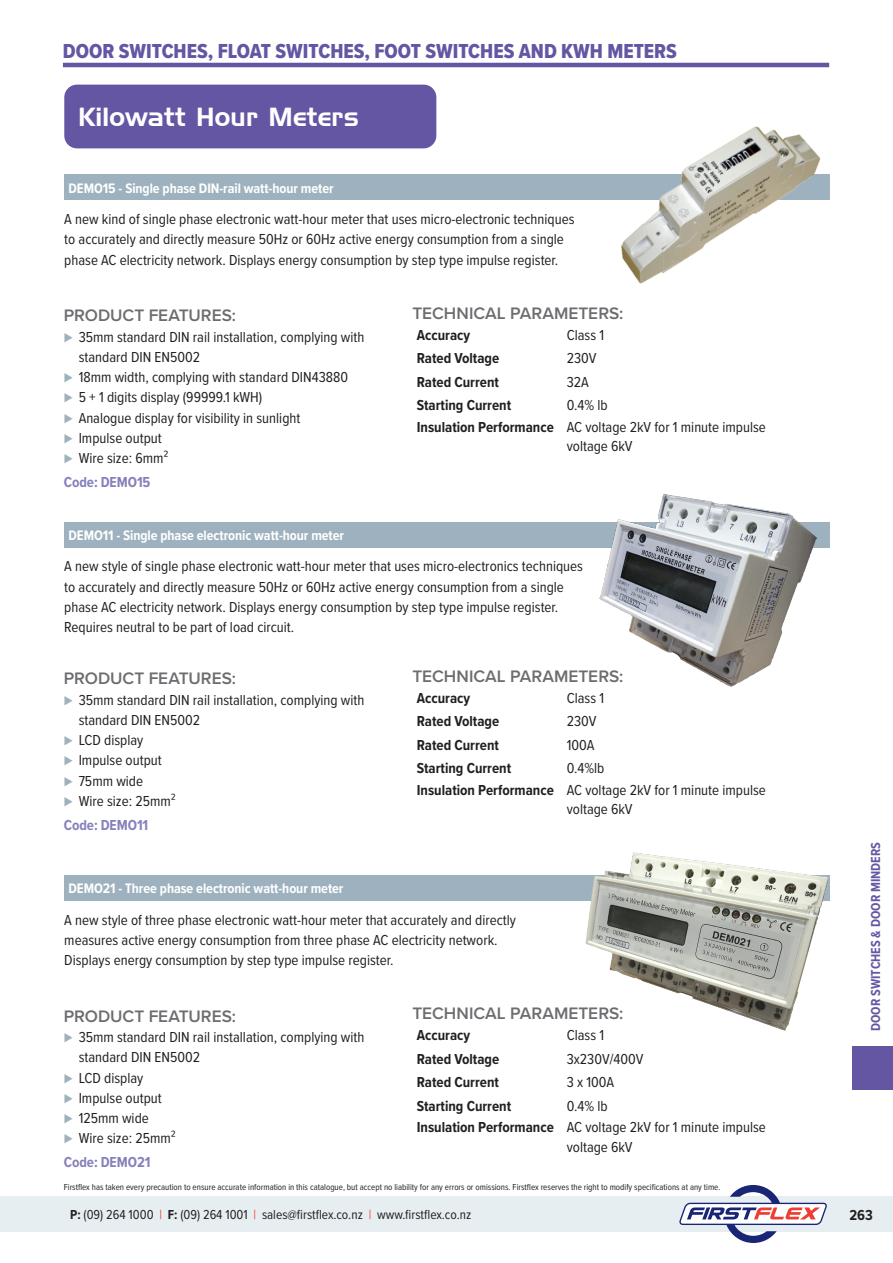
<style>
.page{position:relative;width:893px;height:1263px;background:#fff}
.page>*{position:absolute;margin:0;border:0;box-sizing:border-box;transform-origin:0 0}
.H1__Page_title{font:25.5px "Handel Gothic BT";letter-spacing:.01em;color:#fff}
.t1{font:21px "Proxima Nova Cond Extrabld";color:#6556a4}
.t2{font:600 17.25px "Proxima Nova";color:#6c6d70}
.Content_Body{font:15px/20.2px "Proxima Nova Cond";color:#231f20}
.TABLE_CONTENT{font:700 15px "Proxima Nova Cond";color:#231f20}
.TABLE_CONTENT-2{font:15px/19.5px "Proxima Nova Cond";color:#231f20}
.Content_Body-2{font:700 15px "Proxima Nova Cond";letter-spacing:-.005em;color:#8580bd}
.TABLE_HEADING_Left{font:700 14.25px "Proxima Nova Cond";letter-spacing:-.005em;color:#fff}
.t3{font:13.5px "Proxima Nova Cond";color:#231f20}
.t4{font:700 13.5px "Proxima Nova Cond";color:#6556a4}
.t5{font:9px "Proxima Nova Cond";color:#231f20}
.s1{color:#9db2be}
.s2{font-weight:700}
.s3{color:#ee3e34}
</style>
<div class="page">
<hr style="left:63px;top:63px;width:766px;height:4px;background:#6556a4">
<div style="left:0;top:1196px;width:893px;height:36px;background:#e7eef1"></div>
<svg style="left:679px;top:1185px;width:148px;height:58px"></svg>
<div style="left:853px;top:1046px;width:40px;height:44px;background:#6556a4"></div>
<div style="left:64px;top:85px;width:372px;height:63px;background:#6556a4;border-radius:13px"></div>
<div style="left:64px;top:175px;width:766px;height:25px;background:#9db2be"></div>
<div style="left:64px;top:875px;width:766px;height:25px;background:#9db2be"></div>
<div style="left:64px;top:522px;width:766px;height:25px;background:#9db2be"></div>
<img style="left:602px;top:126px;width:228px;height:158px">
<img style="left:597px;top:494px;width:228px;height:193px">
<img style="left:573px;top:852px;width:257px;height:179px">
<h2 class="t1" style="left:63px;top:36px;width:616px">DOOR SWITCHES, FLOAT SWITCHES, FOOT SWITCHES AND KWH METERS</h2>
<p class="H1__Page_title" style="left:78px;top:102px;width:282px">Kilowatt Hour Meters</p>
<p class="TABLE_HEADING_Left" style="left:69px;top:178px;width:267px">DEMO15 - Single phase DIN-rail watt-hour meter</p>
<p class="Content_Body" style="left:64px;top:208px;width:512px">A new kind of single phase electronic watt-hour meter that uses micro-electronic techniques to accurately and directly measure 50Hz or 60Hz active energy consumption from a single phase AC electricity network. Displays energy consumption by step type impulse register.</p>
<h2 class="t2" style="left:64px;top:303px;width:174px">PRODUCT FEATURES:</h2>
<p class="Content_Body" style="left:79px;top:326px;width:287px;text-indent:-15px"><span class="s1">⊲</span> 35mm standard DIN rail installation, complying with standard DIN EN5002</p>
<p class="Content_Body" style="left:64px;top:366px;width:286px"><span class="s1">⊲</span> 18mm width, complying with standard DIN43880</p>
<p class="Content_Body" style="left:64px;top:387px;width:200px"><span class="s1">⊲</span> 5 + 1 digits display (99999.1 kWH)</p>
<p class="Content_Body" style="left:64px;top:407px;width:238px"><span class="s1">⊲</span> Analogue display for visibility in sunlight</p>
<p class="Content_Body" style="left:64px;top:427px;width:99px"><span class="s1">⊲</span> Impulse output</p>
<p class="Content_Body" style="left:64px;top:447px;width:106px"><span class="s1">⊲</span> Wire size: 6mm²</p>
<p class="Content_Body-2" style="left:64px;top:471px;width:88px">Code: DEMO15</p>
<p class="TABLE_HEADING_Left" style="left:69px;top:525px;width:277px">DEMO11 - Single phase electronic watt-hour meter</p>
<h2 class="t2" style="left:412px;top:300px;width:212px">TECHNICAL PARAMETERS:</h2>
<p class="TABLE_CONTENT" style="left:417px;top:324px;width:55px">Accuracy</p>
<p class="TABLE_CONTENT-2" style="left:567px;top:324px;width:39px">Class 1</p>
<p class="TABLE_CONTENT" style="left:417px;top:347px;width:84px">Rated Voltage</p>
<p class="TABLE_CONTENT-2" style="left:567px;top:348px;width:31px">230V</p>
<p class="TABLE_CONTENT" style="left:417px;top:370px;width:84px">Rated Current</p>
<p class="TABLE_CONTENT-2" style="left:567px;top:371px;width:24px">32A</p>
<p class="TABLE_CONTENT" style="left:417px;top:394px;width:96px">Starting Current</p>
<p class="TABLE_CONTENT-2" style="left:567px;top:395px;width:42px">0.4% lb</p>
<p class="TABLE_CONTENT" style="left:417px;top:416px;width:139px">Insulation Performance</p>
<p class="TABLE_CONTENT-2" style="left:567px;top:416px;width:201px">AC voltage 2kV for 1 minute impulse voltage 6kV</p>
<p class="Content_Body" style="left:64px;top:556px;width:520px">A new style of single phase electronic watt-hour meter that uses micro-electronics techniques to accurately and directly measure 50Hz or 60Hz active energy consumption from a single phase AC electricity network. Displays energy consumption by step type impulse register.<br>Requires neutral to be part of load circuit.</p>
<h2 class="t2" style="left:64px;top:666px;width:174px">PRODUCT FEATURES:</h2>
<p class="Content_Body" style="left:79px;top:689px;width:287px;text-indent:-15px"><span class="s1">⊲</span> 35mm standard DIN rail installation, complying with standard DIN EN5002</p>
<p class="Content_Body" style="left:64px;top:729px;width:81px"><span class="s1">⊲</span> LCD display</p>
<p class="Content_Body" style="left:64px;top:750px;width:99px"><span class="s1">⊲</span> Impulse output</p>
<p class="Content_Body" style="left:64px;top:770px;width:81px"><span class="s1">⊲</span> 75mm wide</p>
<p class="Content_Body" style="left:64px;top:790px;width:113px"><span class="s1">⊲</span> Wire size: 25mm²</p>
<p class="Content_Body-2" style="left:64px;top:814px;width:86px">Code: DEMO11</p>
<p class="TABLE_HEADING_Left" style="left:69px;top:878px;width:276px">DEMO21 - Three phase electronic watt-hour meter</p>
<h2 class="t2" style="left:412px;top:663px;width:212px">TECHNICAL PARAMETERS:</h2>
<p class="TABLE_CONTENT" style="left:417px;top:687px;width:55px">Accuracy</p>
<p class="TABLE_CONTENT-2" style="left:567px;top:687px;width:39px">Class 1</p>
<p class="TABLE_CONTENT" style="left:417px;top:710px;width:84px">Rated Voltage</p>
<p class="TABLE_CONTENT-2" style="left:567px;top:711px;width:31px">230V</p>
<p class="TABLE_CONTENT" style="left:417px;top:734px;width:84px">Rated Current</p>
<p class="TABLE_CONTENT-2" style="left:567px;top:734px;width:29px">100A</p>
<p class="TABLE_CONTENT" style="left:417px;top:757px;width:96px">Starting Current</p>
<p class="TABLE_CONTENT-2" style="left:567px;top:758px;width:39px">0.4%lb</p>
<p class="TABLE_CONTENT" style="left:417px;top:779px;width:139px">Insulation Performance</p>
<p class="TABLE_CONTENT-2" style="left:567px;top:779px;width:201px">AC voltage 2kV for 1 minute impulse voltage 6kV</p>
<p class="Content_Body" style="left:64px;top:909px;width:453px">A new style of three phase electronic watt-hour meter that accurately and directly measures active energy consumption from three phase AC electricity network.<br>Displays energy consumption by step type impulse register.</p>
<h2 class="t2" style="left:64px;top:1003px;width:174px">PRODUCT FEATURES:</h2>
<p class="Content_Body" style="left:79px;top:1026px;width:287px;text-indent:-15px"><span class="s1">⊲</span> 35mm standard DIN rail installation, complying with standard DIN EN5002</p>
<p class="Content_Body" style="left:64px;top:1067px;width:81px"><span class="s1">⊲</span> LCD display</p>
<p class="Content_Body" style="left:64px;top:1087px;width:99px"><span class="s1">⊲</span> Impulse output</p>
<p class="Content_Body" style="left:64px;top:1107px;width:87px"><span class="s1">⊲</span> 125mm wide</p>
<p class="Content_Body" style="left:64px;top:1128px;width:113px"><span class="s1">⊲</span> Wire size: 25mm²</p>
<p class="Content_Body-2" style="left:64px;top:1151px;width:88px">Code: DEMO21</p>
<h2 class="t2" style="left:412px;top:1001px;width:212px">TECHNICAL PARAMETERS:</h2>
<p class="TABLE_CONTENT" style="left:417px;top:1024px;width:55px">Accuracy</p>
<p class="TABLE_CONTENT-2" style="left:567px;top:1025px;width:39px">Class 1</p>
<p class="TABLE_CONTENT" style="left:417px;top:1048px;width:84px">Rated Voltage</p>
<p class="TABLE_CONTENT-2" style="left:567px;top:1048px;width:78px">3x230V/400V</p>
<p class="TABLE_CONTENT" style="left:417px;top:1071px;width:84px">Rated Current</p>
<p class="TABLE_CONTENT-2" style="left:567px;top:1072px;width:49px">3 x 100A</p>
<p class="TABLE_CONTENT" style="left:417px;top:1094px;width:96px">Starting Current</p>
<p class="TABLE_CONTENT-2" style="left:567px;top:1095px;width:42px">0.4% lb</p>
<p class="TABLE_CONTENT" style="left:417px;top:1116px;width:139px">Insulation Performance</p>
<p class="TABLE_CONTENT-2" style="left:567px;top:1117px;width:201px">AC voltage 2kV for 1 minute impulse voltage 6kV</p>
<p class="t5" style="left:64px;top:1181px;width:658px">Firstflex has taken every precaution to ensure accurate information in this catalogue, but accept no liability for any errors or omissions. Firstflex reserves the right to modify specifications at any time.</p>
<p class="t4" style="left:866px;top:1031px;width:191px;rotate:-90deg">DOOR SWITCHES &amp; DOOR MINDERS</p>
<p class="t3" style="left:70px;top:1205px;width:403px"><span class="s2">P:</span> (09) 264 1000 <span class="s3">|</span> <span class="s2">F:</span> (09) 264 1001 <span class="s3">|</span> sales@firstflex.co.nz <span class="s3">|</span> www.firstflex.co.nz</p>
<p class="TABLE_CONTENT" style="left:849px;top:1204px;width:25px">263</p>
</div>
